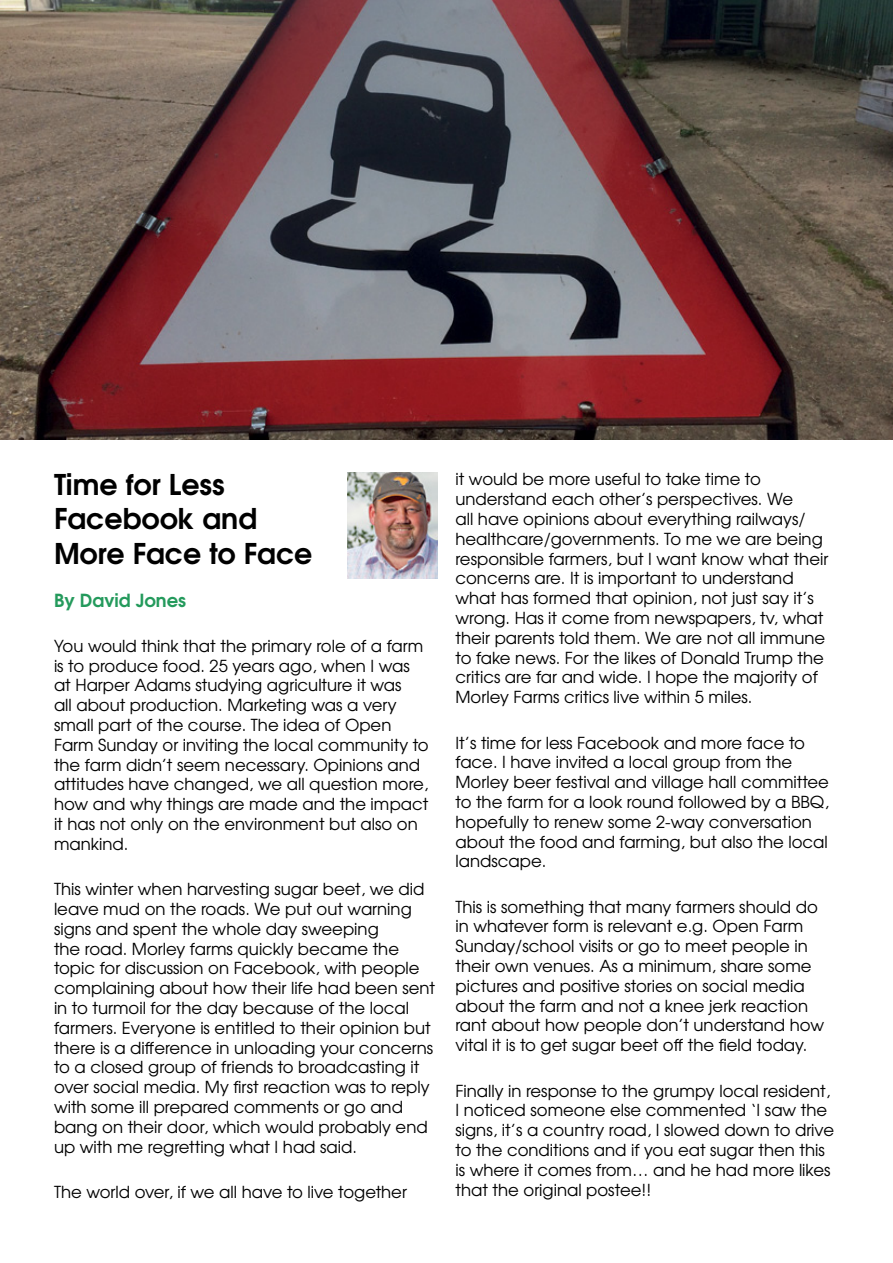
<style>
.page{position:relative;width:893px;height:1263px;background:#fff}
.page>*{position:absolute;margin:0;border:0;box-sizing:border-box;transform-origin:0 0}
.t1{font:700 28.5px/34.2px "Te X Gyre Adventor";color:#000}
.t2{font:700 18px "Te X Gyre Adventor";color:#249a5c}
.t3{font:16.5px/19.8px "Te X Gyre Adventor";color:#000}
</style>
<div class="page">
<img style="left:347px;top:472px;width:90px;height:106px">
<img style="left:0;top:0;width:893px;height:439px">
<h1 class="t1" style="left:54px;top:465px;width:260px">Time for Less<br>Facebook and<br>More Face to Face</h1>
<p class="t2" style="left:54px;top:584px;width:134px">By David Jones</p>
<p class="t3" style="left:54px;top:635px;width:376px">You would think that the primary role of a farm is to produce food. 25 years ago, when I was at Harper Adams studying agriculture it was<br>all about production. Marketing was a very small part of the course. The idea of Open Farm Sunday or inviting the local community to the farm didn’t seem necessary. Opinions and attitudes have changed, we all question more, how and why things are made and the impact it has not only on the environment but also on mankind.</p>
<p class="t3" style="left:54px;top:878px;width:383px">This winter when harvesting sugar beet, we did leave mud on the roads. We put out warning signs and spent the whole day sweeping<br>the road. Morley farms quickly became the topic for discussion on Facebook, with people complaining about how their life had been sent in to turmoil for the day because of the local farmers. Everyone is entitled to their opinion but there is a difference in unloading your concerns to a closed group of friends to broadcasting it over social media. My first reaction was to reply with some ill prepared comments or go and bang on their door, which would probably end up with me regretting what I had said.</p>
<p class="t3" style="left:54px;top:1181px;width:354px">The world over, if we all have to live together</p>
<p class="t3" style="left:455px;top:468px;width:374px">it would be more useful to take time to understand each other’s perspectives. We<br>all have opinions about everything railways/ healthcare/governments. To me we are being responsible farmers, but I want know what their concerns are. It is important to understand what has formed that opinion, not just say it’s wrong. Has it come from newspapers, tv, what their parents told them. We are not all immune to fake news. For the likes of Donald Trump the critics are far and wide. I hope the majority of Morley Farms critics live within 5 miles.</p>
<p class="t3" style="left:455px;top:731px;width:375px">It’s time for less Facebook and more face to face. I have invited a local group from the Morley beer festival and village hall committee to the farm for a look round followed by a BBQ, hopefully to renew some 2-way conversation about the food and farming, but also the local landscape.</p>
<p class="t3" style="left:455px;top:896px;width:370px">This is something that many farmers should do in whatever form is relevant e.g. Open Farm Sunday/school visits or go to meet people in their own venues. As a minimum, share some pictures and positive stories on social media about the farm and not a knee jerk reaction rant about how people don’t understand how vital it is to get sugar beet off the field today.</p>
<p class="t3" style="left:455px;top:1079px;width:380px">Finally in response to the grumpy local resident, I noticed someone else commented ‘I saw the signs, it’s a country road, I slowed down to drive to the conditions and if you eat sugar then this is where it comes from… and he had more likes that the original postee!!</p>
</div>
